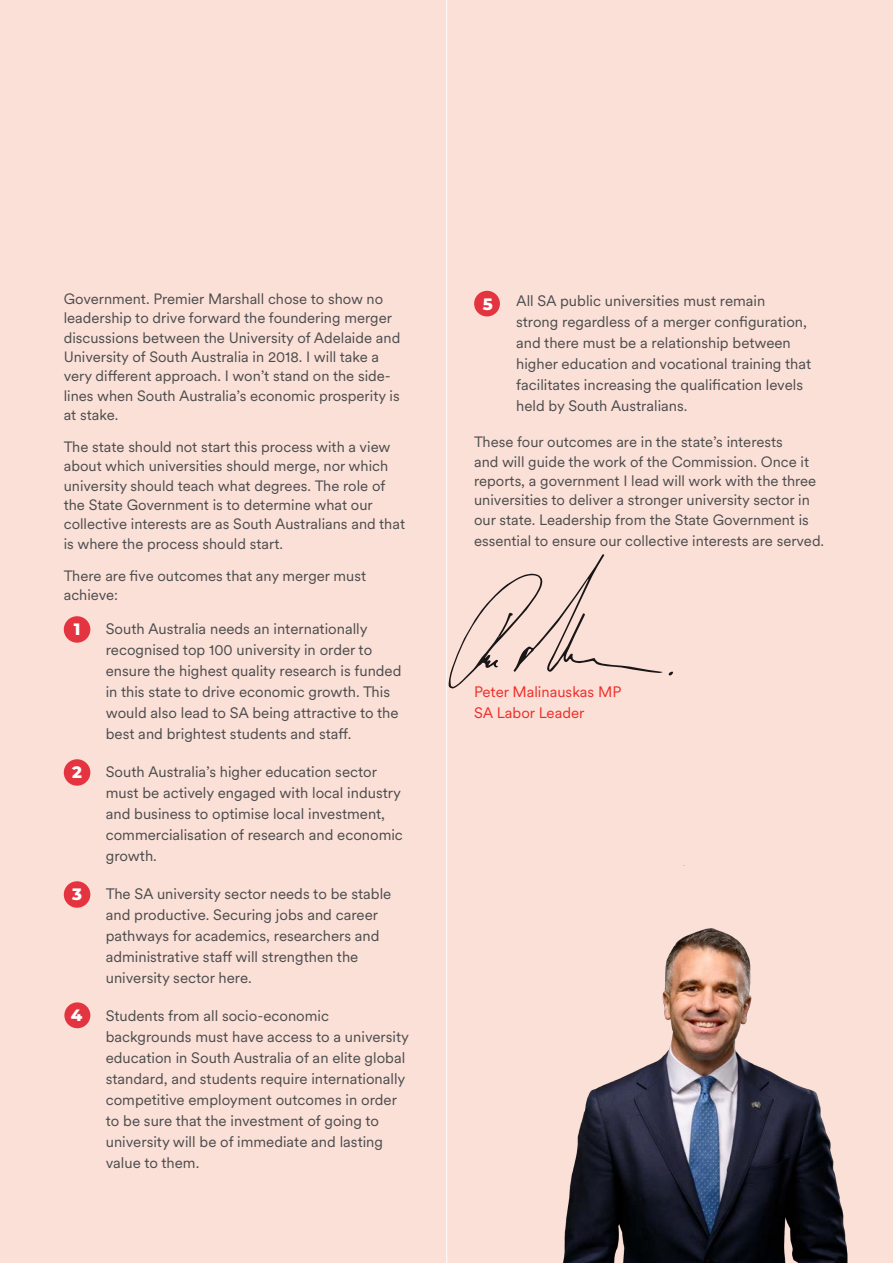
<style>
.page{position:relative;width:893px;height:1263px;background:#fbe0d7}
.page>*{position:absolute;margin:0;border:0;box-sizing:border-box;transform-origin:0 0}
.t1{font:800 16.5px "Montserrat";color:#fff}
.t2{font:15px/21px "Circular XX";color:#4b4c4d}
.t3{font:15px "Circular XX";color:#ee2d28}
.t4{font:14.85px/19.4px "Circular XX";color:#4b4c4d}
</style>
<div class="page">
<img style="left:563px;top:865px;width:285px;height:398px">
<hr style="left:446px;top:0;width:1px;height:1263px;background:#fff">
<div style="left:64px;top:616px;width:26px;height:27px;background:#e4343f;border-radius:50%"></div>
<div style="left:64px;top:759px;width:26px;height:27px;background:#e4343f;border-radius:50%"></div>
<div style="left:64px;top:881px;width:26px;height:27px;background:#e4343f;border-radius:50%"></div>
<div style="left:64px;top:1002px;width:26px;height:26px;background:#e4343f;border-radius:50%"></div>
<svg style="left:668px;top:671px;width:5px;height:4px"></svg>
<svg style="left:449px;top:554px;width:213px;height:135px"></svg>
<div style="left:474px;top:291px;width:26px;height:25px;background:#e4343f;border-radius:50%"></div>
<p class="t4" style="left:64px;top:289px;width:338px">Government. Premier Marshall chose to show no leadership to drive forward the foundering merger discussions between the University of Adelaide and University of South Australia in 2018. I will take a very different approach. I won’t stand on the side&shy;lines when South Australia’s economic prosperity is at stake.</p>
<p class="t4" style="left:64px;top:436px;width:343px">The state should not start this process with a view about which universities should merge, nor which university should teach what degrees. The role of the State Government is to determine what our collective interests are as South Australians and that is where the process should start.</p>
<p class="t4" style="left:64px;top:565px;width:304px">There are five outcomes that any merger must achieve:</p>
<p class="t1" style="left:74px;top:617px;width:8px">1</p>
<p class="t2" style="left:106px;top:617px;width:297px">South Australia needs an internationally recognised top 100 university in order to ensure the highest quality research is funded in this state to drive economic growth. This would also lead to SA being attractive to the best and brightest students and staff.</p>
<p class="t1" style="left:72px;top:760px;width:11px">2</p>
<p class="t2" style="left:106px;top:760px;width:299px">South Australia’s higher education sector must be actively engaged with local industry and business to optimise local investment, commercialisation of research and economic growth.</p>
<p class="t1" style="left:72px;top:882px;width:11px">3</p>
<p class="t2" style="left:106px;top:882px;width:287px">The SA university sector needs to be stable and productive. Securing jobs and career pathways for academics, researchers and administrative staff will strengthen the university sector here.</p>
<p class="t1" style="left:71px;top:1003px;width:13px">4</p>
<p class="t2" style="left:106px;top:1004px;width:305px">Students from all socio-economic backgrounds must have access to a university education in South Australia of an elite global standard, and students require internationally competitive employment outcomes in order to be sure that the investment of going to university will be of immediate and lasting value to them.</p>
<p class="t1" style="left:483px;top:292px;width:12px">5</p>
<p class="t2" style="left:516px;top:290px;width:296px">All SA public universities must remain strong regardless of a merger configuration, and there must be a relationship between higher education and vocational training that facilitates increasing the qualification levels held by South Australians.</p>
<p class="t4" style="left:474px;top:432px;width:344px">These four outcomes are in the state’s interests<br>and will guide the work of the Commission. Once it reports, a government I lead will work with the three universities to deliver a stronger university sector in our state. Leadership from the State Government is</p>
<p class="t4" style="left:474px;top:531px;width:352px">essential to ensure our collective interests are served.</p>
<p class="t3" style="left:474px;top:682px;width:149px">Peter Malinauskas MP</p>
<p class="t3" style="left:474px;top:703px;width:112px">SA Labor Leader</p>
</div>
